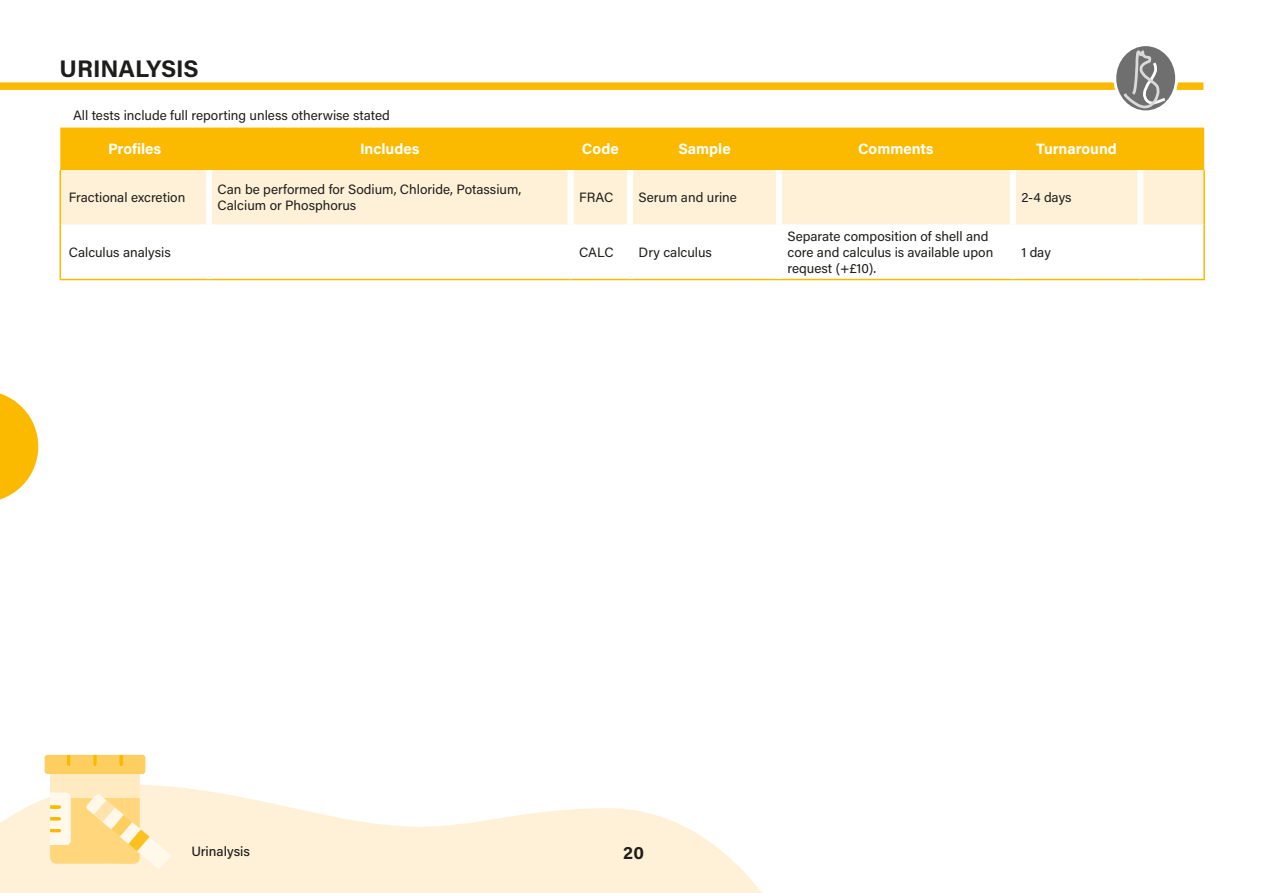
<style>
.page{position:relative;width:1263px;height:893px;background:#fff}
.page>*{position:absolute;margin:0;border:0;box-sizing:border-box;transform-origin:0 0}
.t1{font:700 24px "Acumin Pro";letter-spacing:-.005em;color:#1d1d1b}
.t2{font:700 18px "Acumin Pro";color:#1d1d1b}
.t3{font:700 15px "Acumin Pro";color:#fff}
.t4{font:13.5px/16.2px "Acumin Pro";color:#1d1d1b}
.t5{font:500 13.5px "Acumin Pro";color:#1d1d1b}
</style>
<div class="page">
<div style="left:0;top:82px;width:1203px;height:8px;background:#fbba00"></div>
<svg style="left:0;top:393px;width:38px;height:107px"></svg>
<svg style="left:0;top:754px;width:762px;height:139px;fill:#fff1d7"></svg>
<div style="left:1113px;top:43px;width:65px;height:70px;background:#fff;border-radius:50%"></div>
<div style="left:1116px;top:46px;width:59px;height:64px;background:#706f6f;border-radius:50%"></div>
<svg style="left:1124px;top:50px;width:41px;height:58px"></svg>
<div style="left:60px;top:128px;width:1144px;height:42px;background:#fbba00"></div>
<div style="left:61px;top:170px;width:1142px;height:54px;background:#fff1d7"></div>
<hr style="left:60px;top:170px;width:1px;height:54px;background:#fbba00">
<hr style="left:1203px;top:170px;width:2px;height:54px;background:#fbba00">
<hr style="left:60px;top:224px;width:1px;height:55px;background:#fbba00">
<hr style="left:1203px;top:224px;width:2px;height:55px;background:#fbba00">
<hr style="left:60px;top:279px;width:149px;height:1px;background:#fbba00">
<hr style="left:209px;top:279px;width:362px;height:1px;background:#fbba00">
<hr style="left:571px;top:279px;width:59px;height:1px;background:#fbba00">
<hr style="left:630px;top:279px;width:149px;height:1px;background:#fbba00">
<hr style="left:779px;top:279px;width:234px;height:1px;background:#fbba00">
<hr style="left:1013px;top:279px;width:127px;height:1px;background:#fbba00">
<hr style="left:1140px;top:279px;width:65px;height:1px;background:#fbba00">
<div style="left:206px;top:170px;width:6px;height:54px;background:#fff"></div>
<div style="left:568px;top:170px;width:6px;height:54px;background:#fff"></div>
<div style="left:627px;top:170px;width:6px;height:54px;background:#fff"></div>
<div style="left:776px;top:170px;width:6px;height:54px;background:#fff"></div>
<div style="left:1010px;top:170px;width:6px;height:54px;background:#fff"></div>
<div style="left:1137px;top:170px;width:6px;height:54px;background:#fff"></div>
<svg style="left:45px;top:755px;width:126px;height:114px;background:#fee4aa"></svg>
<h1 class="t1" style="left:60px;top:52px;width:141px">URINALYSIS</h1>
<p class="t4" style="left:73px;top:106px;width:318px">All tests include full reporting unless otherwise stated</p>
<p class="t3" style="left:108px;top:139px;width:55px">Profiles</p>
<p class="t3" style="left:360px;top:139px;width:61px">Includes</p>
<p class="t3" style="left:582px;top:139px;width:38px">Code</p>
<p class="t3" style="left:678px;top:139px;width:54px">Sample</p>
<p class="t3" style="left:858px;top:139px;width:77px">Comments</p>
<p class="t3" style="left:1036px;top:139px;width:82px">Turnaround</p>
<p class="t4" style="left:69px;top:188px;width:118px">Fractional excretion</p>
<p class="t4" style="left:218px;top:180px;width:305px">Can be performed for Sodium, Chloride, Potassium,<br>Calcium or Phosphorus</p>
<p class="t4" style="left:579px;top:188px;width:36px">FRAC</p>
<p class="t4" style="left:639px;top:188px;width:100px">Serum and urine</p>
<p class="t4" style="left:1021px;top:188px;width:52px">2-4 days</p>
<p class="t4" style="left:69px;top:244px;width:103px">Calculus analysis</p>
<p class="t4" style="left:579px;top:244px;width:36px">CALC</p>
<p class="t4" style="left:639px;top:244px;width:75px">Dry calculus</p>
<p class="t4" style="left:787px;top:227px;width:207px">Separate composition of shell and core and calculus is available upon request (+£10).</p>
<p class="t4" style="left:1021px;top:244px;width:31px">1 day</p>
<p class="t5" style="left:191px;top:842px;width:60px">Urinalysis</p>
<h2 class="t2" style="left:623px;top:840px;width:22px">20</h2>
</div>
